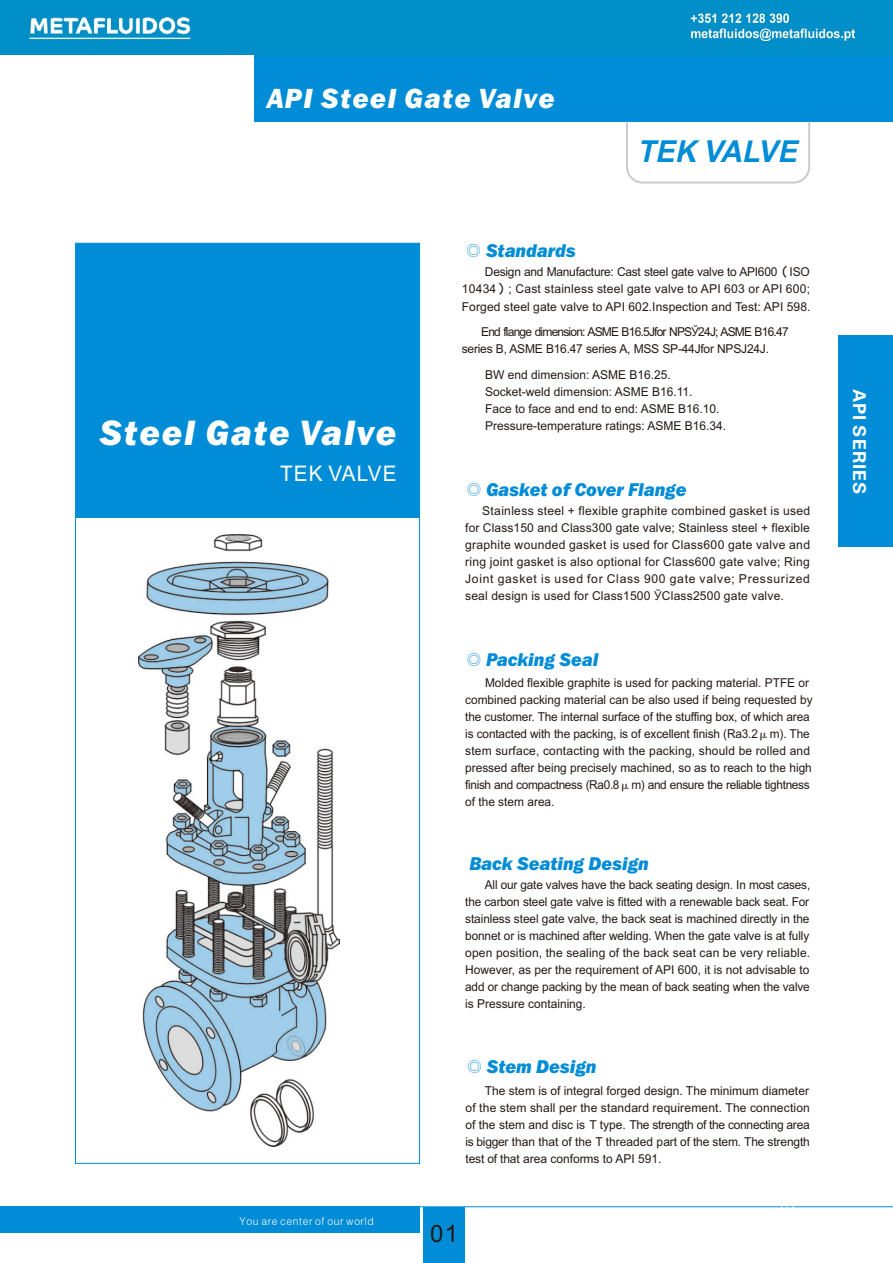
<style>
.page{position:relative;width:893px;height:1263px;background:#fff}
.page>*{position:absolute;margin:0;border:0;box-sizing:border-box;transform-origin:0 0}
.t1{font:italic 800 34.95px "Franklin Gothic IT Cby BT";letter-spacing:.06em;color:#fff}
.t2{font:italic 700 30.3px "Arial";color:#008cd6}
.t3{font:italic 800 27.6px "Franklin Gothic IT Cby BT";letter-spacing:.06em;color:#fff}
.t4{font:24px "Arial";color:#231916}
.t5{font:21.45px "Arial";letter-spacing:.055em;color:#fff}
.t6{font:italic 800 18.3px "Franklin Gothic IT Cby BT";color:#008cd6}
.t7{font:17.7px "FZDHTJW GB1 0";letter-spacing:.055em;color:#fff;scale:1.04 1}
.t8{font:13.8px "FZZDXJW GB1 0";color:#fff}
.t9{font:12.3px/17.1px "Arial";color:#231916;text-align:justify}
.t10{font:12.3px/17px "Arial";color:#231916;text-align:justify;scale:.96 1}
.t11{font:12.3px/17.4px "Arial";letter-spacing:-.065em;color:#231916}
.t12{font:10.65px "FZZDXJW GB1 0";letter-spacing:.055em;color:#fff}
.s1{font-family:"FZS3 JW GB1 0";font-weight:400;font-style:normal}
.s2{font-family:"FZSZFW GB1 0"}
</style>
<div class="page">
<img style="left:138px;top:534px;width:201px;height:612px">
<div style="left:75px;top:243px;width:345px;height:274px;background:#008cd6;border:1px solid #008cd6"></div>
<div style="left:0;top:1207px;width:419px;height:26px;background:#008cd6"></div>
<hr style="left:0;top:1206px;width:893px;height:1px;background:#008cd6">
<div style="left:423px;top:1208px;width:42px;height:55px;background:#008cd6"></div>
<div style="left:838px;top:335px;width:55px;height:212px;background:#008cd6"></div>
<div style="left:254px;top:44px;width:639px;height:78px;background:#008cd6"></div>
<svg style="left:626px;top:121px;width:184px;height:63px"></svg>
<img style="left:0;top:0;width:893px;height:55px">
<h3 class="t3" style="left:268px;top:87px;width:289px">API Steel Gate Valve</h3>
<h2 class="t2" style="left:637px;top:140px;width:167px">TEK VALVE</h2>
<h1 class="t1" style="left:100px;top:418px;width:298px">Steel Gate Valve</h1>
<h3 class="t5" style="left:280px;top:466px;width:118px">TEK VALVE</h3>
<p class="t12" style="left:240px;top:1215px;width:136px">You are center of our world</p>
<h3 class="t6" style="left:465px;top:243px;width:113px"><span class="s1">◎</span> Standards</h3>
<p class="t9" style="left:462px;top:264px;width:350px;text-indent:23px">Design and Manufacture: Cast steel gate valve to API600<span class="s2">（</span>ISO 10434<span class="s2">）</span>; Cast stainless steel gate valve to API 603 or API 600; Forged steel gate valve to API 602.Inspection and Test: API 598.</p>
<p class="t11" style="left:462px;top:324px;width:328px;text-indent:19px">End flange dimension: ASME B16.5Јfor NPSЎ24Ј; ASME B16.47 series B, ASME B16.47 series A, MSS SP-44Јfor NPSЈ24Ј.</p>
<p class="t9" style="left:485px;top:367px;width:242px;text-align:left">BW end dimension: ASME B16.25.<br>Socket-weld dimension: ASME B16.11.<br>Face to face and end to end: ASME B16.10.<br>Pressure-temperature ratings: ASME B16.34.</p>
<h3 class="t6" style="left:465px;top:482px;width:223px"><span class="s1">◎</span> Gasket of Cover Flange</h3>
<p class="t9" style="left:465px;top:503px;width:346px;text-indent:17px">Stainless steel + flexible graphite combined gasket is used for Class150 and Class300 gate valve; Stainless steel + flexible graphite wounded gasket is used for Class600 gate valve and ring joint gasket is also optional for Class600 gate valve; Ring Joint gasket is used for Class 900 gate valve; Pressurized seal design is used for Class1500 ЎClass2500 gate valve.</p>
<h3 class="t6" style="left:465px;top:652px;width:135px"><span class="s1">◎</span> Packing Seal</h3>
<p class="t9" style="left:465px;top:675px;width:349px;text-align:left;text-indent:20px">Molded flexible graphite is used for packing material. PTFE or combined packing material can be also used if being requested by the customer. The internal surface of the stuffing box, of which area is contacted with the packing, is of excellent finish (Ra3.2<span class="s2">μ</span>m). The stem surface, contacting with the packing, should be rolled and pressed after being precisely machined, so as to reach to the high finish and compactness (Ra0.8<span class="s2">μ</span>m) and ensure the reliable tightness of the stem area.</p>
<h3 class="t6" style="left:470px;top:856px;width:181px">Back Seating Design</h3>
<p class="t10" style="left:465px;top:877px;width:361px;text-indent:20px">All our gate valves have the back seating design. In most cases, the carbon steel gate valve is fitted with a renewable back seat. For stainless steel gate valve, the back seat is machined directly in the bonnet or is machined after welding. When the gate valve is at fully open position, the sealing of the back seat can be very reliable.<br>However, as per the requirement of API 600, it is not advisable to add or change packing by the mean of back seating when the valve is Pressure containing.</p>
<h3 class="t6" style="left:466px;top:1059px;width:133px"><span class="s1">◎</span> Stem Design</h3>
<p class="t9" style="left:465px;top:1083px;width:346px;text-indent:19px">The stem is of integral forged design. The minimum diameter of the stem shall per the standard requirement. The connection of the stem and disc is T type. The strength of the connecting area is bigger than that of the T threaded part of the stem. The strength test of that area conforms to API 591.</p>
<h3 class="t4" style="left:430px;top:1224px;width:30px">01</h3>
<p class="t8" style="left:781px;top:1199px;width:17px">01</p>
<h3 class="t7" style="left:869px;top:389px;width:103px;rotate:90deg">API SERIES</h3>
</div>
